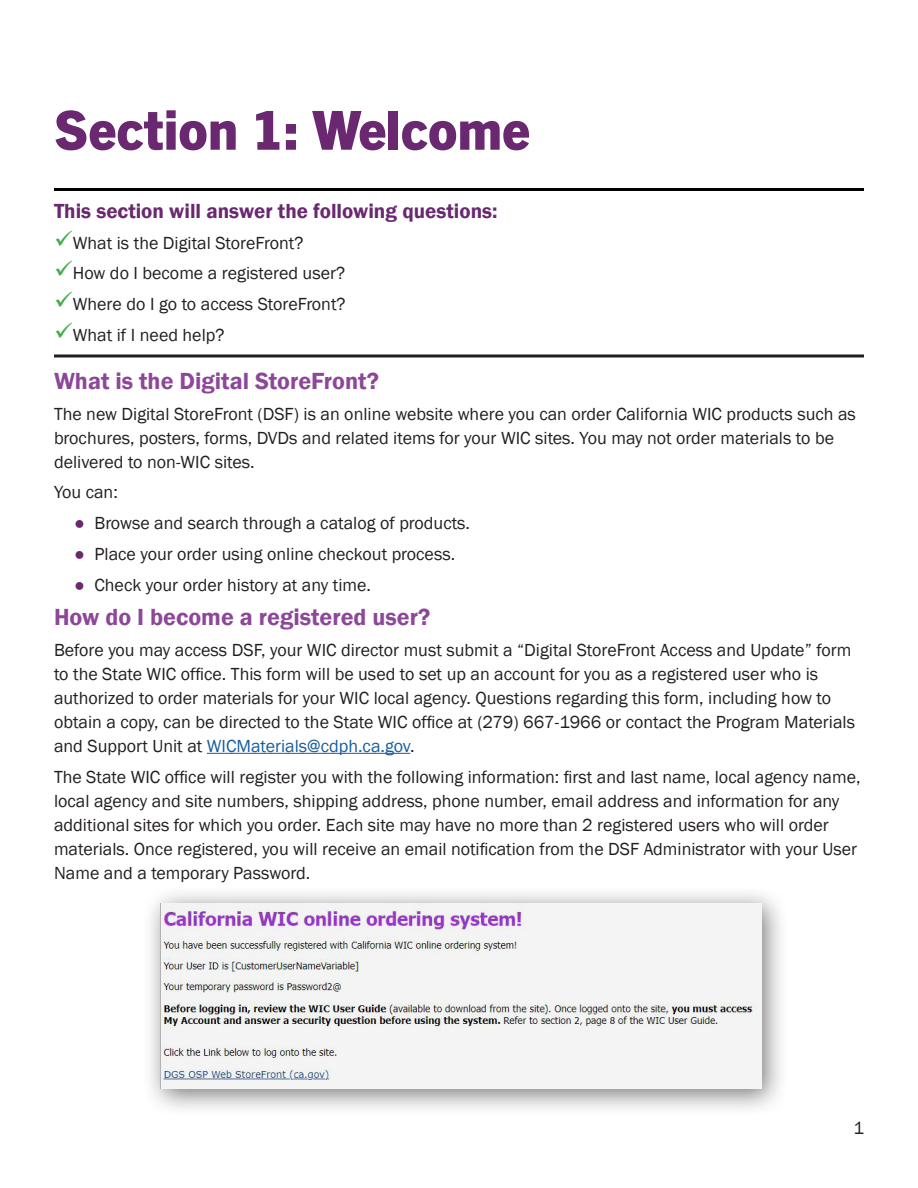
<style>
.page{position:relative;width:918px;height:1188px;background:#fff}
.page>*{position:absolute;margin:0;border:0;box-sizing:border-box;transform-origin:0 0}
.t1{font:800 54px "Trade Gothic Next LT Pro";color:#692870}
.t2{font:600 24px "Franklin Gothic";color:#8d4799}
.Rule_aBOVE{font:600 21px "Franklin Gothic";color:#692870}
.Rule_Below{font:18px/24px "Franklin Gothic";color:#231f20}
.s1{color:#40ae49}
.s2{color:#692870}
.s3{color:#175d9e}
</style>
<div class="page">
<hr style="left:54px;top:188px;width:810px;height:3px;background:#000">
<hr style="left:54px;top:354px;width:810px;height:3px;background:#231f20">
<hr style="left:207px;top:753px;width:203px;height:1px;background:#175d9e">
<div style="left:142px;top:885px;width:647px;height:232px;background:#231f20;opacity:.6"></div>
<img style="left:160px;top:903px;width:601px;height:186px">
<h2 class="t1" style="left:54px;top:93px;width:477px">Section 1: Welcome</h2>
<p class="Rule_aBOVE" style="left:54px;top:198px;width:445px">This section will answer the following questions:</p>
<p class="Rule_Below" style="left:54px;top:231px;width:251px"><span class="s1">✓</span>What is the Digital StoreFront?</p>
<p class="Rule_Below" style="left:54px;top:262px;width:293px"><span class="s1">✓</span>How do I become a registered user?</p>
<p class="Rule_Below" style="left:54px;top:293px;width:293px"><span class="s1">✓</span>Where do I go to access StoreFront?</p>
<p class="Rule_Below" style="left:54px;top:323px;width:172px"><span class="s1">✓</span>What if I need help?</p>
<h3 class="t2" style="left:54px;top:366px;width:326px">What is the Digital StoreFront?</h3>
<p class="Rule_Below" style="left:54px;top:402px;width:803px">The new Digital StoreFront (DSF) is an online website where you can order California WIC products such as brochures, posters, forms, DVDs and related items for your WIC sites. You may not order materials to be delivered to non-WIC sites.</p>
<p class="Rule_Below" style="left:54px;top:481px;width:65px">You can:</p>
<p class="Rule_Below" style="left:74px;top:512px;width:397px"><span class="s2">●</span> Browse and search through a catalog of products.</p>
<p class="Rule_Below" style="left:74px;top:542px;width:382px"><span class="s2">●</span> Place your order using online checkout process.</p>
<p class="Rule_Below" style="left:74px;top:573px;width:298px"><span class="s2">●</span> Check your order history at any time.</p>
<h3 class="t2" style="left:54px;top:602px;width:378px">How do I become a registered user?</h3>
<p class="Rule_Below" style="left:54px;top:638px;width:803px">Before you may access DSF, your WIC director must submit a “Digital StoreFront Access and Update” form to the State WIC office. This form will be used to set up an account for you as a registered user who is authorized to order materials for your WIC local agency. Questions regarding this form, including how to obtain a copy, can be directed to the State WIC office at (279) 667-1966 or contact the Program Materials and Support Unit at <span class="s3">WICMaterials@cdph.ca.gov</span>.</p>
<p class="Rule_Below" style="left:54px;top:765px;width:808px">The State WIC office will register you with the following information: first and last name, local agency name, local agency and site numbers, shipping address, phone number, email address and information for any additional sites for which you order. Each site may have no more than 2 registered users who will order materials. Once registered, you will receive an email notification from the DSF Administrator with your User Name and a temporary Password.</p>
<p class="Rule_Below" style="left:853px;top:1116px;width:12px">1</p>
</div>
